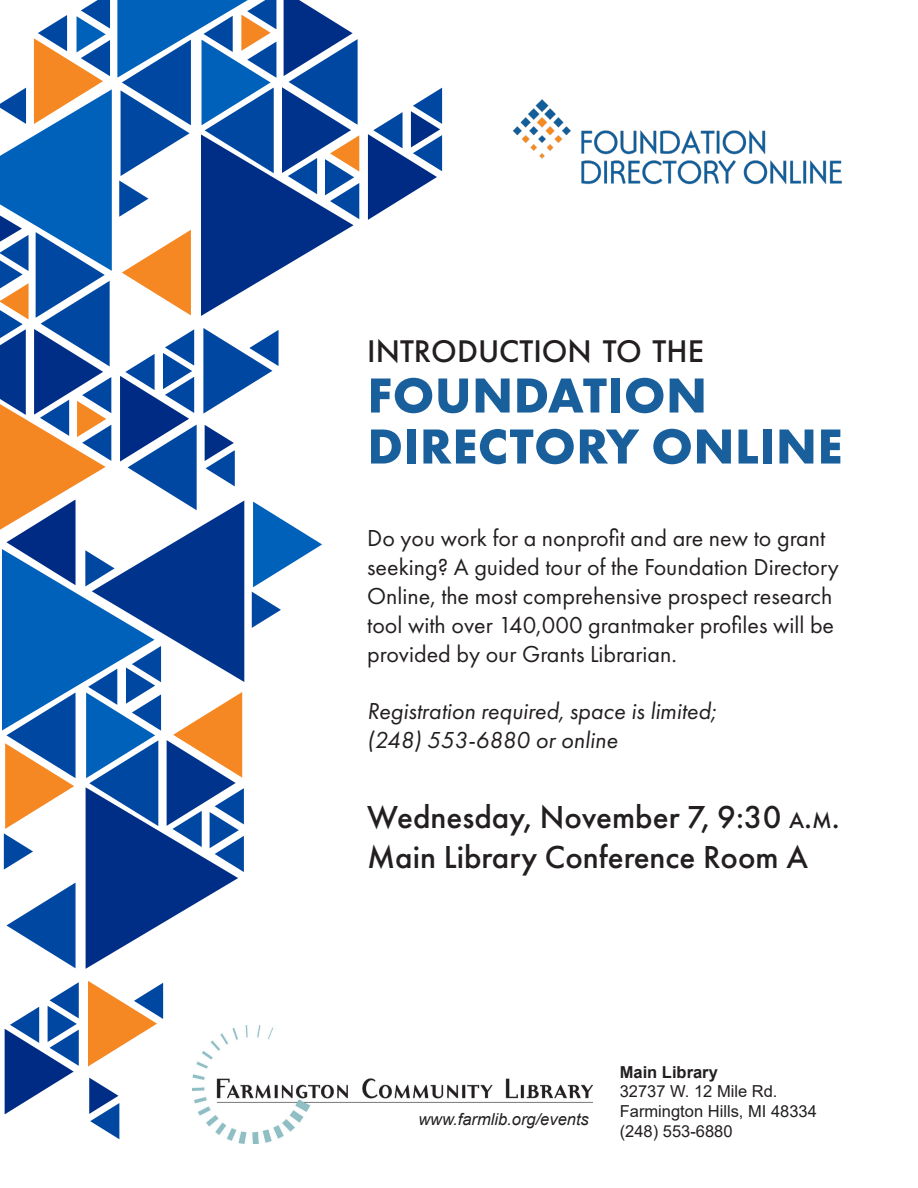
<style>
.page{position:relative;width:918px;height:1188px;background:#fff}
.page>*{position:absolute;margin:0;border:0;box-sizing:border-box;transform-origin:0 0}
.t1{font:700 51px/51px "Futura PT";letter-spacing:.01em;color:#185f9c}
.t2{font:500 33px "Futura PT";color:#231f20}
.t3{font:500 32.55px "Futura PT";color:#231f20}
.t4{font:24px/28.8px "Futura PT";color:#231f20}
.t5{font:italic 24px/28.8px "Futura PT";color:#231f20}
.t6{font:16.5px "Arial";color:#231f20}
.t7{font:italic 16.5px "Arial";color:#231f20}
.t8{font:700 16.5px "Arial";color:#231f20}
.s1{font-size:23.1px}
.s2{font-style:inherit}
</style>
<div class="page">
<img style="left:512px;top:99px;width:330px;height:86px">
<svg style="left:368px;top:88px;width:74px;height:132px"></svg>
<svg style="left:88px;top:981px;width:75px;height:85px"></svg>
<svg style="left:5px;top:982px;width:74px;height:132px"></svg>
<svg style="left:89px;top:1078px;width:30px;height:61px"></svg>
<svg style="left:0;top:0;width:359px;height:969px"></svg>
<img style="left:192px;top:1026px;width:401px;height:118px">
<p class="t3" style="left:367px;top:331px;width:338px">INTRODUCTION TO THE</p>
<p class="t1" style="left:367px;top:369px;width:476px">FOUNDATION<br>DIRECTORY ONLINE</p>
<p class="t4" style="left:367px;top:524px;width:473px">Do you work for a nonprofit and are new to grant seeking? A guided tour of the Foundation Directory Online, the most comprehensive prospect research tool with over 140,000 grantmaker profiles will be provided by our Grants Librarian.</p>
<p class="t5" style="left:367px;top:697px;width:351px">Registration required, space is limited; (248) 553-6880 or online</p>
<p class="t2" style="left:367px;top:797px;width:474px">Wednesday, November 7, 9:30 <span class="s1">A</span><span class="s2">.</span><span class="s1">M</span><span class="s2">.</span></p>
<p class="t2" style="left:367px;top:837px;width:442px">Main Library Conference Room A</p>
<p class="t7" style="left:418px;top:1109px;width:172px">www.farmlib.org/events</p>
<p class="t8" style="left:620px;top:1060px;width:100px">Main Library</p>
<p class="t6" style="left:620px;top:1080px;width:159px">32737 W. 12 Mile Rd.</p>
<p class="t6" style="left:620px;top:1100px;width:199px">Farmington Hills, MI 48334</p>
<p class="t6" style="left:620px;top:1120px;width:114px">(248) 553-6880</p>
</div>
